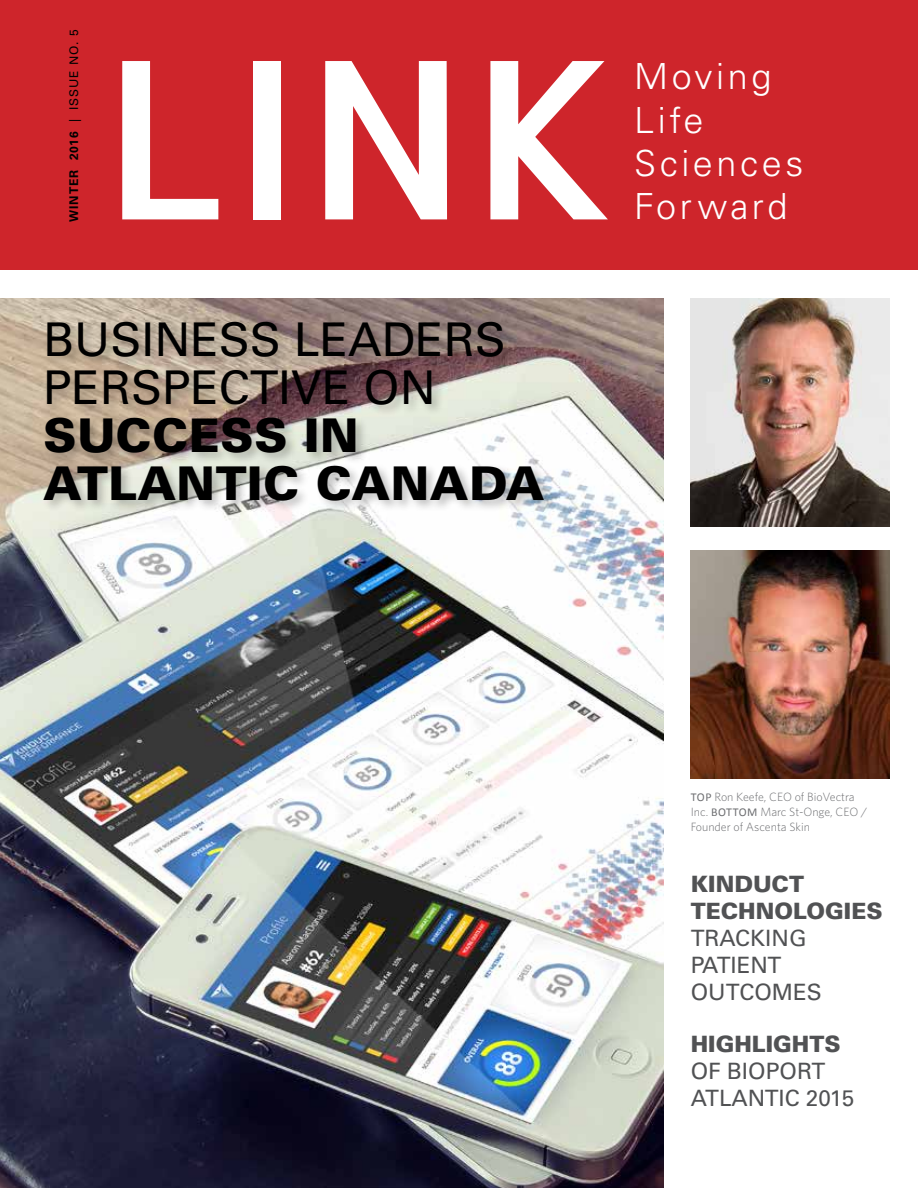
<style>
.page{position:relative;width:918px;height:1188px;background:#fff}
.page>*{position:absolute;margin:0;border:0;box-sizing:border-box;transform-origin:0 0}
.t1{font:700 207px "Euphemia UCAS";color:#fff}
.t2{font:46.5px/48px "Univers";color:#000}
.t3{font:900 46.5px/48px "Univers";letter-spacing:.01em;color:#000}
.t4{font:300 36px/43.2px "Univers";letter-spacing:.1em;color:#fff}
.t5{font:22.5px/27px "Univers";color:#515254}
.t6{font:900 22.5px/27px "Univers";color:#515254}
.t7{font:300 12px/15px "Whitney";color:#6d6e71}
.t8{font:700 12px "Univers";letter-spacing:.075em;color:#000}
.s1{font-weight:400}
.s2{font-weight:400;font-size:11.7px}
.s3{font-family:"Calibri";font-weight:400}
</style>
<div class="page">
<div style="left:0;top:0;width:918px;height:270px;background:#ce252b"></div>
<img style="left:0;top:298px;width:663px;height:890px">
<div style="left:42px;top:319px;width:514px;height:194px;background:#000;opacity:.24"></div>
<img style="left:691px;top:298px;width:198px;height:228px">
<img style="left:691px;top:551px;width:198px;height:228px">
<p class="t8" style="left:67px;top:222px;width:193px;rotate:-90deg">WINTER 2016 <span class="s1">| ISSUE</span> <span class="s2">NO.</span> <span class="s1">5</span></p>
<h1 class="t1" style="left:107px;top:-15px;width:513px">LINK</h1>
<h3 class="t4" style="left:634px;top:55px;width:171px">Moving<br>Life<br>Sciences<br>Forward</h3>
<h2 class="t2" style="left:43px;top:316px;width:464px">BUSINESS LEADERS<br>PERSPECTIVE ON</h2>
<h2 class="t3" style="left:43px;top:411px;width:503px">SUCCESS IN<br>ATLANTIC CANADA</h2>
<p class="t7" style="left:691px;top:790px;width:178px"><span class="s3">TOP</span> Ron Keefe, CEO of BioVectra<br>Inc. <span class="s3">BOTTOM</span> Marc St-Onge, CEO /<br>Founder of Ascenta Skin</p>
<h3 class="t6" style="left:691px;top:871px;width:193px">KINDUCT<br>TECHNOLOGIES</h3>
<h3 class="t5" style="left:691px;top:925px;width:133px">TRACKING<br>PATIENT<br>OUTCOMES</h3>
<h3 class="t6" style="left:691px;top:1030px;width:151px">HIGHLIGHTS</h3>
<h3 class="t5" style="left:691px;top:1058px;width:165px">OF BIOPORT<br>ATLANTIC 2015</h3>
</div>
